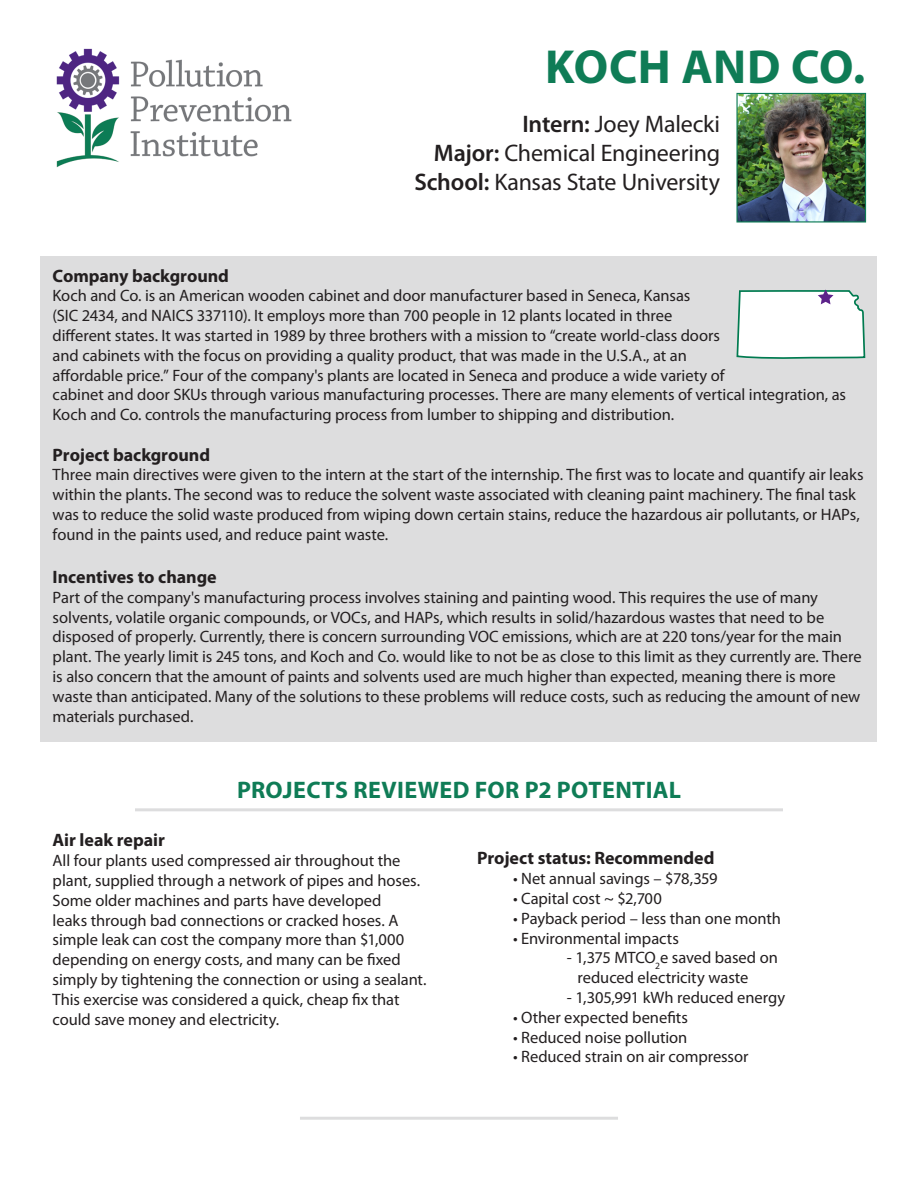
<style>
.page{position:relative;width:918px;height:1188px;background:#fff}
.page>*{position:absolute;margin:0;border:0;box-sizing:border-box;transform-origin:0 0}
.t1{font:700 48px "Myriad Pro";letter-spacing:.005em;color:#0f7c56}
.t2{font:24px "Myriad Pro";letter-spacing:-.01em;color:#231f20}
.t3{font:700 24px "Myriad Pro";letter-spacing:.015em;color:#0f7c56}
.t4{font:700 18px "Myriad Pro";letter-spacing:-.005em;color:#231f20}
.t5{font:16.5px/19.8px "Myriad Pro";letter-spacing:-.005em;color:#231f20}
.s1{font-weight:600}
</style>
<div class="page">
<div style="left:40px;top:256px;width:838px;height:486px;background:#ddddde"></div>
<img style="left:56px;top:48px;width:236px;height:119px">
<svg style="left:736px;top:289px;width:129px;height:69px;background:#eaf2f0"></svg>
<img style="left:738px;top:95px;width:126px;height:126px">
<div style="left:736px;top:93px;width:130px;height:130px;border:1px solid #0f7c56"></div>
<hr style="left:135px;top:808px;width:648px;height:3px;background:#76787b">
<hr style="left:300px;top:1117px;width:318px;height:3px;background:#76787b">
<p class="t1" style="left:545px;top:36px;width:322px">KOCH AND CO.</p>
<p class="t2" style="left:522px;top:110px;width:199px"><span class="s1">Intern:</span> Joey Malecki</p>
<p class="t2" style="left:434px;top:138px;width:288px"><span class="s1">Major:</span> Chemical Engineering</p>
<p class="t2" style="left:414px;top:167px;width:307px"><span class="s1">School:</span> Kansas State University</p>
<p class="t4" style="left:53px;top:264px;width:178px">Company background</p>
<p class="t5" style="left:53px;top:286px;width:795px">Koch and Co. is an American wooden cabinet and door manufacturer based in Seneca, Kansas<br>(SIC 2434, and NAICS 337110). It employs more than 700 people in 12 plants located in three<br>different states. It was started in 1989 by three brothers with a mission to “create world-class doors<br>and cabinets with the focus on providing a quality product, that was made in the U.S.A., at an<br>affordable price.” Four of the company's plants are located in Seneca and produce a wide variety of<br>cabinet and door SKUs through various manufacturing processes. There are many elements of vertical integration, as Koch and Co. controls the manufacturing process from lumber to shipping and distribution.</p>
<p class="t4" style="left:53px;top:443px;width:159px">Project background</p>
<p class="t5" style="left:53px;top:465px;width:813px">Three main directives were given to the intern at the start of the internship. The first was to locate and quantify air leaks within the plants. The second was to reduce the solvent waste associated with cleaning paint machinery. The final task was to reduce the solid waste produced from wiping down certain stains, reduce the hazardous air pollutants, or HAPs, found in the paints used, and reduce paint waste.</p>
<p class="t4" style="left:53px;top:565px;width:165px">Incentives to change</p>
<p class="t5" style="left:53px;top:587px;width:811px">Part of the company's manufacturing process involves staining and painting wood. This requires the use of many solvents, volatile organic compounds, or VOCs, and HAPs, which results in solid/hazardous wastes that need to be disposed of properly. Currently, there is concern surrounding VOC emissions, which are at 220 tons/year for the main plant. The yearly limit is 245 tons, and Koch and Co. would like to not be as close to this limit as they currently are. There is also concern that the amount of paints and solvents used are much higher than expected, meaning there is more waste than anticipated. Many of the solutions to these problems will reduce costs, such as reducing the amount of new materials purchased.</p>
<p class="t3" style="left:237px;top:774px;width:445px">PROJECTS REVIEWED FOR P2 POTENTIAL</p>
<p class="t4" style="left:53px;top:829px;width:114px">Air leak repair</p>
<p class="t5" style="left:53px;top:851px;width:375px">All four plants used compressed air throughout the plant, supplied through a network of pipes and hoses.<br>Some older machines and parts have developed<br>leaks through bad connections or cracked hoses. A simple leak can cost the company more than $1,000 depending on energy costs, and many can be fixed simply by tightening the connection or using a sealant.<br>This exercise was considered a quick, cheap fix that could save money and electricity.</p>
<p class="t4" style="left:477px;top:847px;width:239px">Project status: Recommended</p>
<p class="t5" style="left:513px;top:869px;width:206px">• Net annual savings – $78,359</p>
<p class="t5" style="left:513px;top:888px;width:150px">• Capital cost ~ $2,700</p>
<p class="t5" style="left:513px;top:908px;width:270px">• Payback period – less than one month</p>
<p class="t5" style="left:513px;top:928px;width:168px">• Environmental impacts</p>
<p class="t5" style="left:567px;top:948px;width:212px">- 1,375 MTCO<sub>2</sub>e saved based on</p>
<p class="t5" style="left:577px;top:968px;width:172px">reduced electricity waste</p>
<p class="t5" style="left:567px;top:987px;width:220px">- 1,305,991 kWh reduced energy</p>
<p class="t5" style="left:513px;top:1007px;width:177px">• Other expected benefits</p>
<p class="t5" style="left:513px;top:1027px;width:176px">• Reduced noise pollution</p>
<p class="t5" style="left:513px;top:1047px;width:237px">• Reduced strain on air compressor</p>
</div>
